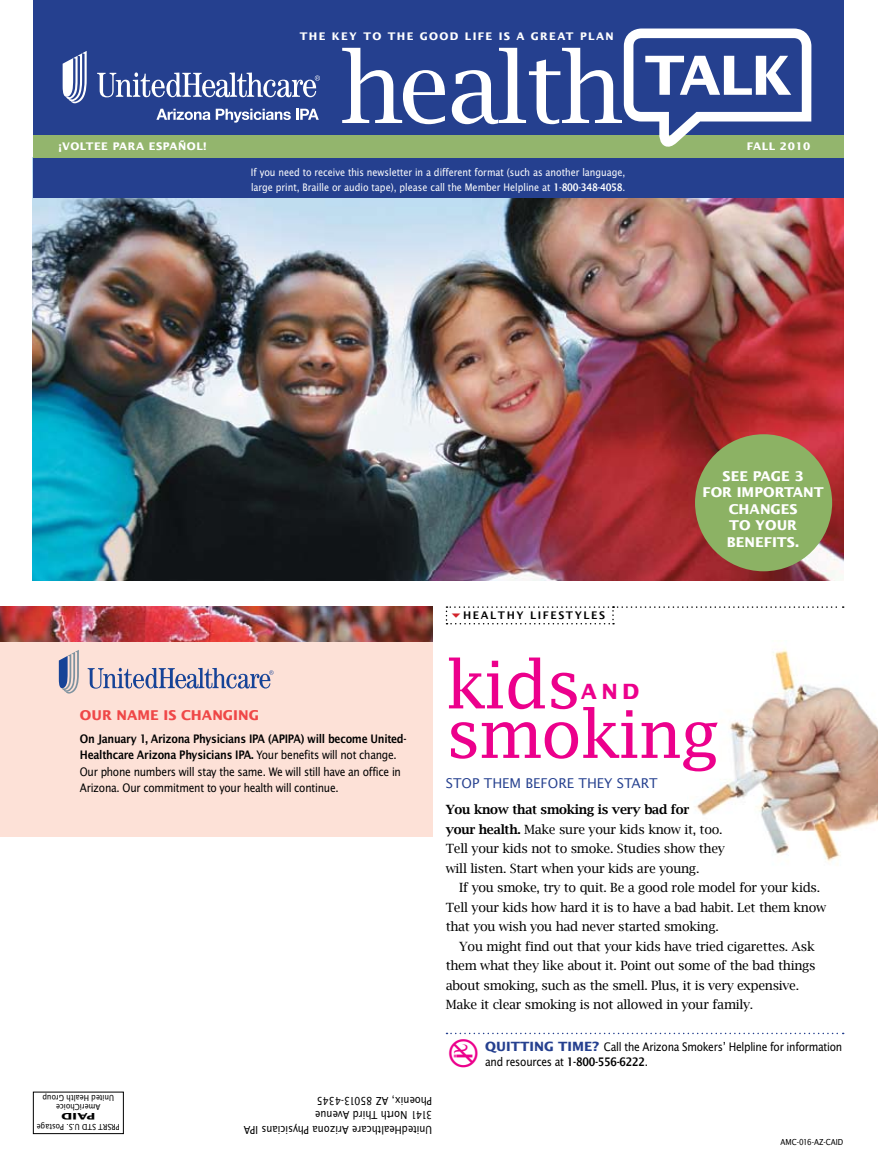
<style>
.page{position:relative;width:878px;height:1161px;background:#fff}
.page>*{position:absolute;margin:0;border:0;box-sizing:border-box;transform-origin:0 0}
.t1{font:66px "Lucida Fax";letter-spacing:-.03em;color:#ec008c}
.t2{font:700 21px "Lucida Sans Std";color:#ec008c}
.t3{font:700 13.5px "Lucida Sans Std";color:#fff}
.t4{font:13.5px "Lucida Sans Std";color:#25408f}
.t5{font:700 13.5px "Lucida Sans Std";color:#ef4747}
.t6{font:12.75px/19.5px "Lucida Bright";letter-spacing:-.02em;color:#000}
.t7{font:12.75px/16.5px "Lucida Sans Nar EF";letter-spacing:-.02em;color:#000}
.t8{font:12.75px/16.5px "Lucida Sans Nar EF Dem Bol";letter-spacing:-.02em;color:#000}
.t9{font:12px/14.2px "Lucida Sans Nar EF";color:#000}
.t10{font:11.25px/15px "Lucida Sans Nar EF";color:#fff}
.t11{font:700 10.5px "Lucida Sans Std";letter-spacing:.13em;color:#fff}
.t12{font:700 10.5px "Lucida Sans Std";letter-spacing:.05em;color:#fff}
.t13{font:600 10.5px "Lucida Sans";letter-spacing:.15em;color:#000}
.t14{font:9px/9px "Lucida Sans Nar EF";color:#000;text-align:center}
.t15{font:700 9px "Lucida Sans Std";color:#000;scale:1.5 1}
.s1{font-family:"Lucida Sans Nar EF Dem Bol"}
.s2{font-family:"Lucida Sans Nar EF"}
.s3{font-weight:600}
.s4{font-family:"Lucida Sans Std";font-weight:700;color:#25408f}
</style>
<div class="page">
<div style="left:0;top:606px;width:432px;height:231px;background:#fde1d7"></div>
<div style="left:33px;top:1092px;width:91px;height:42px;border:1px solid #000"></div>
<img style="left:695px;top:648px;width:183px;height:217px">
<img style="left:33px;top:198px;width:810px;height:382px">
<div style="left:33px;top:155px;width:810px;height:43px;background:#25408f"></div>
<div style="left:33px;top:0;width:810px;height:150px;background:#25408f"></div>
<div style="left:33px;top:135px;width:810px;height:23px;background:#93b56d"></div>
<svg style="left:342px;top:48px;width:103px;height:76px"></svg>
<svg style="left:452px;top:29px;width:359px;height:118px"></svg>
<img style="left:0;top:606px;width:432px;height:35px">
<svg style="left:88px;top:668px;width:185px;height:21px"></svg>
<svg style="left:59px;top:650px;width:20px;height:44px"></svg>
<svg style="left:97px;top:72px;width:223px;height:25px"></svg>
<svg style="left:63px;top:51px;width:24px;height:52px"></svg>
<svg style="left:156px;top:109px;width:54px;height:11px"></svg>
<svg style="left:216px;top:109px;width:103px;height:14px"></svg>
<div style="left:695px;top:434px;width:137px;height:137px;background:#8cb264;border-radius:50%"></div>
<svg style="left:446px;top:606px;width:397px;height:18px"></svg>
<svg style="left:446px;top:1033px;width:397px;height:2px"></svg>
<p class="t11" style="left:300px;top:30px;width:74px">THE KEY TO</p>
<p class="t11" style="left:388px;top:30px;width:52px">THE GOOD</p>
<p class="t11" style="left:465px;top:30px;width:102px">LIFE IS A GREAT</p>
<p class="t11" style="left:580px;top:30px;width:26px">PLAN</p>
<p class="t12" style="left:59px;top:141px;width:149px">¡VOLTEE PARA ESPAÑOL!</p>
<p class="t11" style="left:746px;top:141px;width:65px">FALL 2010</p>
<p class="t10" style="left:251px;top:164px;width:376px">If you need to receive this newsletter in a different format (such as another language, large print, Braille or audio tape), please call the Member Helpline at <span class="s1">1-800-348-4058</span>.</p>
<p class="t3" style="left:722px;top:468px;width:83px">SEE PAGE 3</p>
<p class="t3" style="left:702px;top:485px;width:93px">FOR IMPORTANT</p>
<p class="t3" style="left:728px;top:501px;width:70px">CHANGES</p>
<p class="t3" style="left:729px;top:518px;width:70px">TO YOUR</p>
<p class="t3" style="left:726px;top:534px;width:74px">BEN EFITS.</p>
<p class="t5" style="left:80px;top:707px;width:180px">OUR NAME IS CHANGING</p>
<p class="t8" style="left:80px;top:730px;width:328px">On January 1, Arizona Physicians IPA (APIPA) will become United-<br>Healthcare Arizona Physicians IPA. <span class="s2">Your benefits will not change.</span></p>
<p class="t7" style="left:80px;top:763px;width:322px">Our phone numbers will stay the same. We will still have an office in<br>Arizona. Our commitment to your health will continue.</p>
<p class="t14" style="left:114px;top:1112px;width:73px;rotate:-180deg">AmeriChoice<br>United Health Group</p>
<p class="t15" style="left:95px;top:1122px;width:24px;rotate:-180deg">PAID</p>
<p class="t14" style="left:120px;top:1131px;width:85px;rotate:-180deg">PRSRT STD U.S. Postage</p>
<p class="t9" style="left:432px;top:1137px;width:190px;rotate:-180deg">UnitedHealthcare Arizona Physicians IPA<br>3141 North Third Avenue<br>Phoenix, AZ 85013-4345</p>
<p class="t13" style="left:463px;top:609px;width:143px">HEALTHY LIFESTYLES</p>
<h1 class="t1" style="left:446px;top:646px;width:137px">kids</h1>
<h2 class="t2" style="left:581px;top:680px;width:21px">AND</h2>
<h1 class="t1" style="left:446px;top:696px;width:275px">smoking</h1>
<p class="t4" style="left:446px;top:775px;width:213px">STOP THEM BEFORE THEY START</p>
<p class="t6" style="left:446px;top:800px;width:281px"><span class="s3">You know that smoking is very bad for<br>your health.</span> Make sure your kids know it, too.<br>Tell your kids not to smoke. Studies show they will listen. Start when your kids are young.</p>
<p class="t6" style="left:446px;top:878px;width:382px;text-indent:14px">If you smoke, try to quit. Be a good role model for your kids.<br>Tell your kids how hard it is to have a bad habit. Let them know that you wish you had never started smoking.</p>
<p class="t6" style="left:446px;top:936px;width:371px;text-indent:14px">You might find out that your kids have tried cigarettes. Ask them what they like about it. Point out some of the bad things about smoking, such as the smell. Plus, it is very expensive.<br>Make it clear smoking is not allowed in your family.</p>
<p class="t7" style="left:485px;top:1039px;width:358px;line-height:15px"><span class="s4">QU ITTING TIME?</span> Call the Arizona Smokers’ Helpline for information and resources at <span class="s1">1-800-556-6222</span>.</p>
<p class="t14" style="left:780px;top:1137px;width:64px">AMC-016-AZ-CAID</p>
</div>
